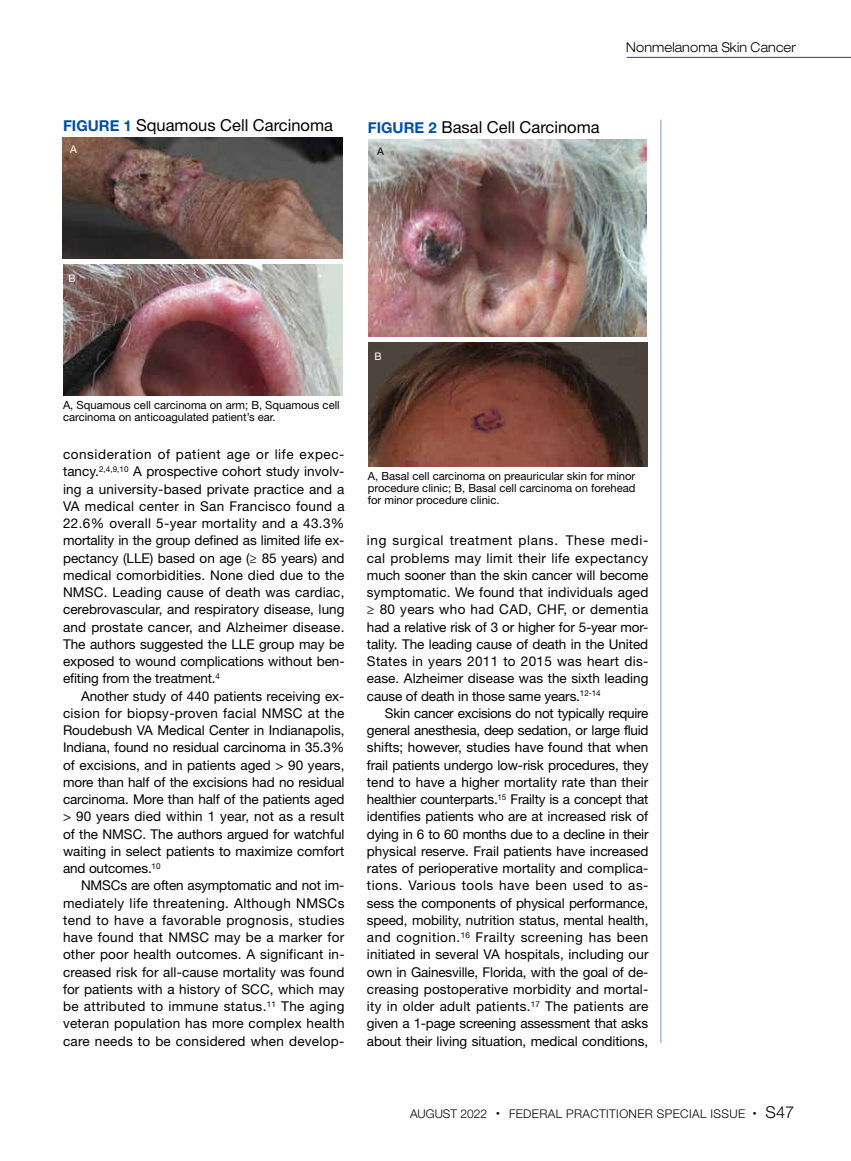
<style>
.page{position:relative;width:851px;height:1161px;background:#fff}
.page>*{position:absolute;margin:0;border:0;box-sizing:border-box;transform-origin:0 0}
.t1{font:16.5px "Helvetica Neue LT Std";color:#000}
.t2{font:13.5px/17.2px "Helvetica Neue LT Std";letter-spacing:-.005em;color:#000;text-align:justify}
.t3{font:300 expanded 13.5px "Helvetica Neue LT Std";letter-spacing:.01em;color:#000;scale:.9 1}
.t4{font:300 12px "Helvetica Neue LT Std";letter-spacing:.03em;color:#000}
.t5{font:11.25px/12px "Helvetica Neue LT Std";color:#000}
.t6{font:10.5px "Helvetica Neue LT Std";color:#fff}
.t7{font:10.5px "Helvetica Neue LT Std";color:#000}
.s1{font-weight:700;font-size:15px;color:#034ea2}
.s2{font-size:16.5px}
</style>
<div class="page">
<hr style="left:626px;top:57px;width:224px;height:1px;background:#0054a6">
<hr style="left:660px;top:120px;width:1px;height:923px;background:#8394ca">
<img style="left:63px;top:137px;width:280px;height:121px">
<img style="left:63px;top:265px;width:280px;height:131px">
<img style="left:368px;top:342px;width:279px;height:124px">
<img style="left:368px;top:140px;width:278px;height:197px">
<p class="t1" style="left:63px;top:116px;width:271px"><span class="s1">FIGURE 1</span> Squamous Cell Carcinoma</p>
<p class="t1" style="left:368px;top:118px;width:233px"><span class="s1">FIGURE 2</span> Basal Cell Carcinoma</p>
<p class="t6" style="left:70px;top:143px;width:8px">A</p>
<p class="t7" style="left:377px;top:145px;width:8px">A</p>
<p class="t3" style="left:626px;top:40px;width:190px">Nonmelanoma Skin Cancer</p>
<p class="t6" style="left:68px;top:272px;width:9px">B</p>
<p class="t5" style="left:63px;top:399px;width:278px">A, Squamous cell carcinoma on arm; B, Squamous cell carcinoma on anticoagulated patient’s ear.</p>
<p class="t6" style="left:374px;top:350px;width:9px">B</p>
<p class="t2" style="left:63px;top:445px;width:283px">consideration of patient age or life expec&shy;tancy.<sup>2,4,9,10</sup> A prospective cohort study involv&shy;ing a university-based private practice and a VA medical center in San Francisco found a 22.6% overall 5-year mortality and a 43.3% mortality in the group defined as limited life ex&shy;pectancy (LLE) based on age (≥ 85 years) and medical comorbidities. None died due to the NMSC. Leading cause of death was cardiac, cerebrovascular, and respiratory disease, lung and prostate cancer, and Alzheimer disease.<br>The authors suggested the LLE group may be exposed to wound complications without ben&shy;efiting from the treatment.<sup>4</sup></p>
<p class="t2" style="left:63px;top:687px;width:283px;text-indent:18px">Another study of 440 patients receiving ex&shy;cision for biopsy-proven facial NMSC at the Roudebush VA Medical Center in Indianapolis, Indiana, found no residual carcinoma in 35.3% of excisions, and in patients aged &gt; 90 years, more than half of the excisions had no residual carcinoma. More than half of the patients aged &gt; 90 years died within 1 year, not as a result of the NMSC. The authors argued for watchful waiting in select patients to maximize comfort and outcomes.<sup>10</sup></p>
<p class="t2" style="left:63px;top:877px;width:283px;text-indent:18px">NMSCs are often asymptomatic and not im&shy;mediately life threatening. Although NMSCs tend to have a favorable prognosis, studies have found that NMSC may be a marker for other poor health outcomes. A significant in&shy;creased risk for all-cause mortality was found for patients with a history of SCC, which may be attributed to immune status.<sup>11</sup> The aging veteran population has more complex health care needs to be considered when develop-</p>
<p class="t5" style="left:368px;top:470px;width:269px;text-align:justify">A, Basal cell carcinoma on preauricular skin for minor procedure clinic; B, Basal cell carcinoma on forehead for minor procedure clinic.</p>
<p class="t2" style="left:367px;top:532px;width:283px">ing surgical treatment plans. These medi&shy;cal problems may limit their life expectancy much sooner than the skin cancer will become symptomatic. We found that individuals aged ≥ 80 years who had CAD, CHF, or dementia had a relative risk of 3 or higher for 5-year mor&shy;tality. The leading cause of death in the United States in years 2011 to 2015 was heart dis&shy;ease. Alzheimer disease was the sixth leading cause of death in those same years.<sup>12-14</sup></p>
<p class="t2" style="left:367px;top:704px;width:283px;text-indent:18px">Skin cancer excisions do not typically require general anesthesia, deep sedation, or large fluid shifts; however, studies have found that when frail patients undergo low-risk procedures, they tend to have a higher mortality rate than their healthier counterparts.<sup>15</sup> Frailty is a concept that identifies patients who are at increased risk of dying in 6 to 60 months due to a decline in their physical reserve. Frail patients have increased rates of perioperative mortality and complica&shy;tions. Various tools have been used to as&shy;sess the components of physical performance, speed, mobility, nutrition status, mental health, and cognition.<sup>16</sup> Frailty screening has been initiated in several VA hospitals, including our own in Gainesville, Florida, with the goal of de&shy;creasing postoperative morbidity and mortal&shy;ity in older adult patients.<sup>17</sup> The patients are given a 1-page screening assessment that asks about their living situation, medical conditions,</p>
<p class="t4" style="left:410px;top:1107px;width:386px">AUGUST 2022 <sup>•</sup> FEDERAL PRACTITIONER SPECIAL ISSUE <sup>•</sup> <span class="s2">S47</span></p>
</div>
